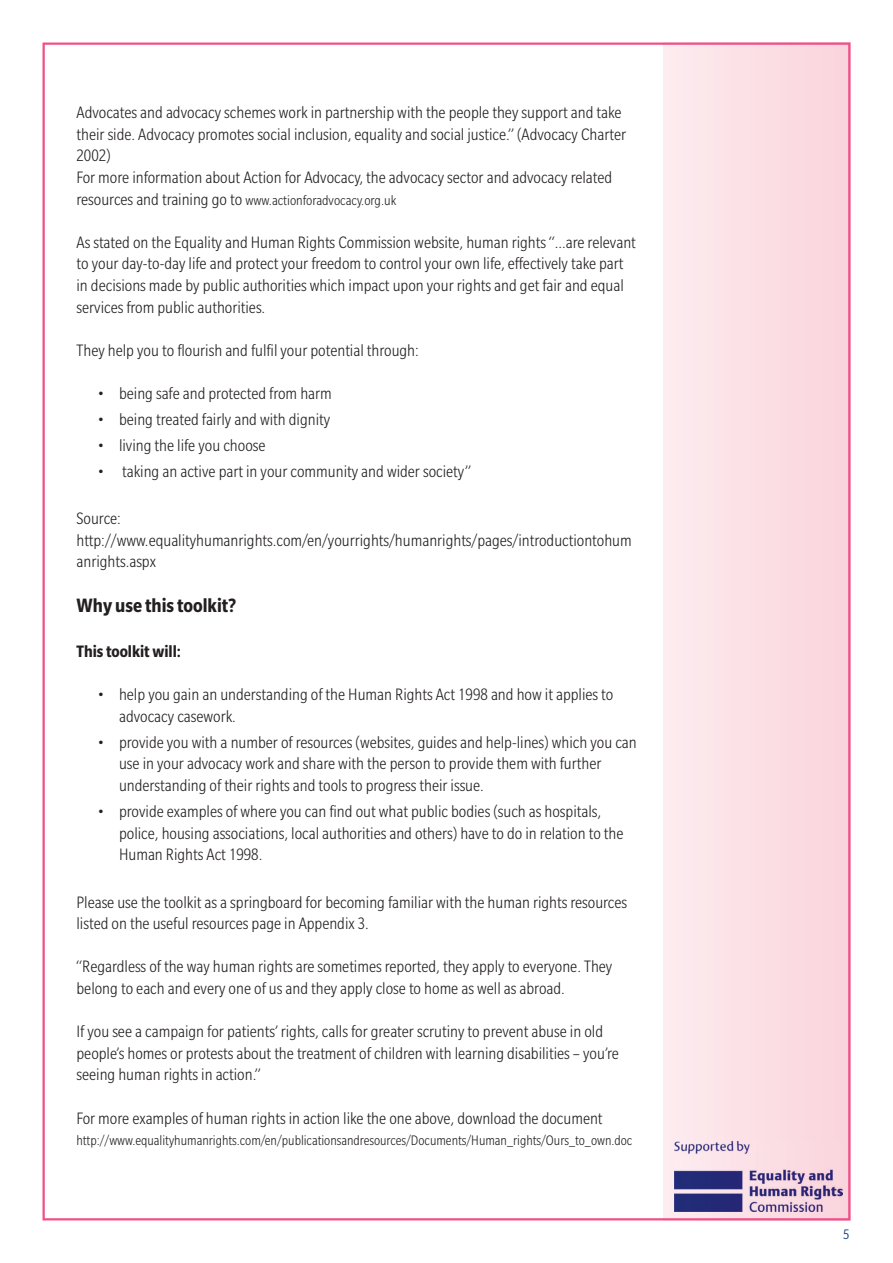
<style>
.page{position:relative;width:893px;height:1263px;background:#fff}
.page>*{position:absolute;margin:0;border:0;box-sizing:border-box;transform-origin:0 0}
.t1{font:700 condensed 21px "Slate";color:#231f20}
.t2{font:300 condensed 18px/21.6px "Slate";color:#231f20}
.t3{font:700 condensed 18px "Slate";color:#231f20}
.t4{font:300 condensed 15px "Slate";color:#231f20}
.t5{font:condensed 15px "Slate";color:#113880}
.s1{font-size:18px}
</style>
<div class="page">
<div style="left:663px;top:43px;width:187px;height:1177px;background:#fcdfe6"></div>
<img style="left:674px;top:1141px;width:168px;height:70px">
<p class="t2" style="left:77px;top:103px;width:551px">Advocates and advocacy schemes work in partnership with the people they support and take their side. Advocacy promotes social inclusion, equality and social justice.” (Advocacy Charter 2002)<br>For more information about Action for Advocacy, the advocacy sector and advocacy related</p>
<p class="t4" style="left:77px;top:195px;width:321px"><span class="s1">resources and training go to</span> www.actionforadvocacy.org.uk</p>
<p class="t2" style="left:77px;top:233px;width:561px">As stated on the Equality and Human Rights Commission website, human rights “…are relevant to your day-to-day life and protect your freedom to control your own life, effectively take part in decisions made by public authorities which impact upon your rights and get fair and equal services from public authorities.</p>
<p class="t2" style="left:77px;top:341px;width:344px">They help you to flourish and fulfil your potential through:</p>
<p class="t2" style="left:98px;top:384px;width:236px">• being safe and protected from harm</p>
<p class="t2" style="left:98px;top:410px;width:234px">• being treated fairly and with dignity</p>
<p class="t2" style="left:98px;top:435px;width:169px">• living the life you choose</p>
<p class="t2" style="left:98px;top:461px;width:375px">• taking an active part in your community and wider society”</p>
<p class="t2" style="left:77px;top:509px;width:557px">Source: http://www.equalityhumanrights.com/en/yourrights/humanrights/pages/introductiontohum anrights.aspx</p>
<p class="t1" style="left:77px;top:599px;width:161px">Why use thistoolkit?</p>
<p class="t3" style="left:77px;top:645px;width:106px">Thistoolkitwill:</p>
<p class="t2" style="left:119px;top:685px;width:496px;text-indent:-21px">• help you gain an understanding of the Human Rights Act 1998 and how it applies to advocacy casework.</p>
<p class="t2" style="left:119px;top:733px;width:519px;text-indent:-21px">• provide you with a number of resources (websites, guides and help-lines) which you can use in your advocacy work and share with the person to provide them with further understanding of their rights and tools to progress their issue.</p>
<p class="t2" style="left:119px;top:802px;width:506px;text-indent:-21px">• provide examples of where you can find out what public bodies (such as hospitals, police, housing associations, local authorities and others) have to do in relation to the<br>Human Rights Act 1998.</p>
<p class="t2" style="left:77px;top:892px;width:552px">Please use the toolkit as a springboard for becoming familiar with the human rights resources listed on the useful resources page in Appendix 3.</p>
<p class="t2" style="left:77px;top:957px;width:537px">“Regardless of the way human rights are sometimes reported, they apply to everyone. They belong to each and every one of us and they apply close to home as well as abroad.</p>
<p class="t2" style="left:77px;top:1022px;width:544px">If you see a campaign for patients’ rights, calls for greater scrutiny to prevent abuse in old people’s homes or protests about the treatment of children with learning disabilities – you’re seeing human rights in action.”</p>
<p class="t2" style="left:77px;top:1108px;width:528px">For more examples of human rights in action like the one above, download the document</p>
<p class="t4" style="left:77px;top:1135px;width:557px">http://www.equalityhumanrights.com/en/publicationsandresources/Documents/Human_rights/Ours_to_own.doc</p>
<p class="t5" style="left:843px;top:1229px;width:8px">5</p>
</div>
